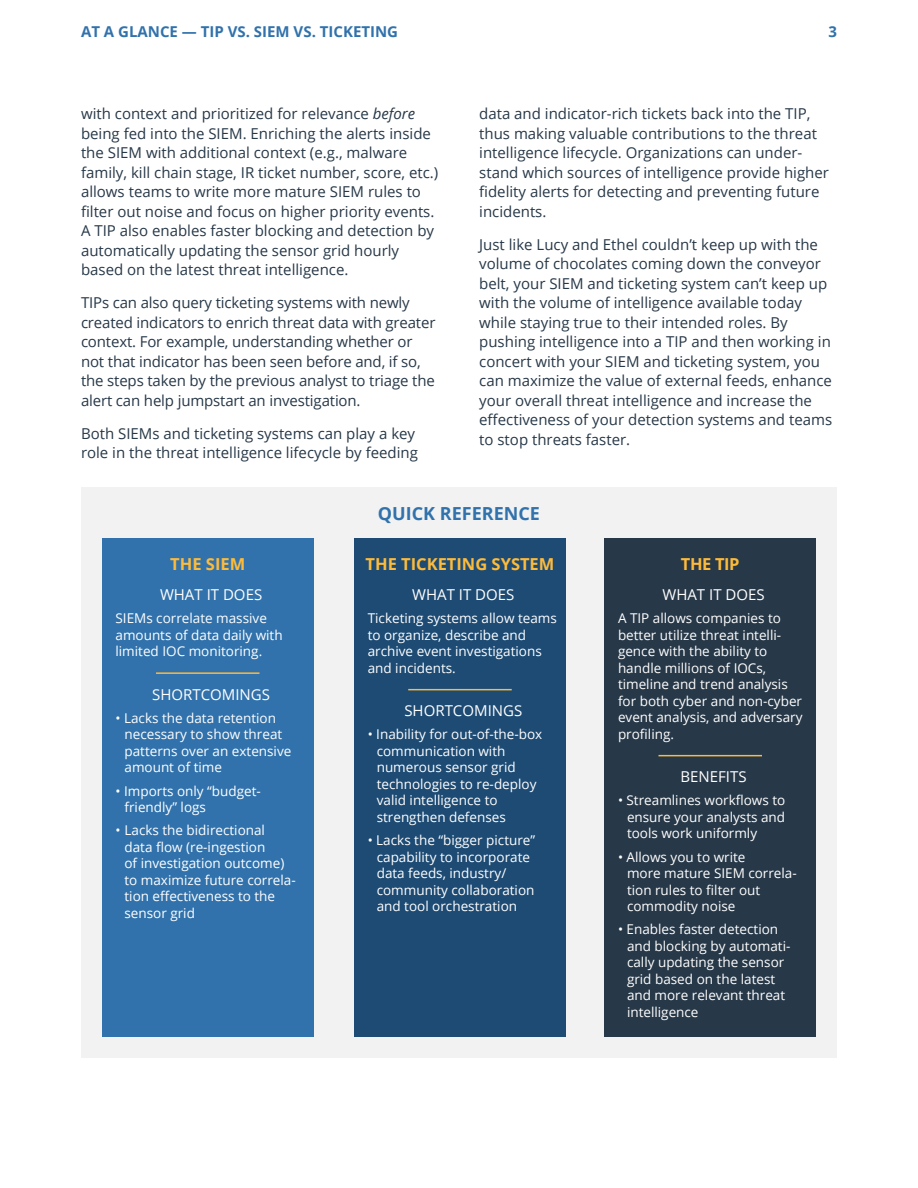
<style>
.page{position:relative;width:918px;height:1188px;background:#fff}
.page>*{position:absolute;margin:0;border:0;box-sizing:border-box;transform-origin:0 0}
.subheads{font:700 18px "Open Sans";color:#3172ac}
.t1{font:700 16.5px "Open Sans";color:#fdbb3b}
.main_text{font:15px/19.5px "Open Sans";color:#273848}
.t2{font:15px "Open Sans";color:#fff}
.t3{font:700 15px "Open Sans";color:#3172ac}
.t4{font:13.5px/16.5px "Open Sans";color:#fff}
.s1{font-style:italic}
</style>
<div class="page">
<div style="left:81px;top:487px;width:756px;height:570px;background:#f1f2f1"></div>
<div style="left:102px;top:538px;width:212px;height:499px;background:#3172ac"></div>
<div style="left:354px;top:538px;width:212px;height:499px;background:#1d4b74"></div>
<div style="left:604px;top:538px;width:212px;height:499px;background:#273848"></div>
<hr style="left:156px;top:672px;width:104px;height:2px;background:#fdbb3b">
<hr style="left:408px;top:689px;width:104px;height:1px;background:#fdbb3b">
<hr style="left:658px;top:755px;width:104px;height:1px;background:#fdbb3b">
<p class="t3" style="left:81px;top:21px;width:319px">AT A GLANCE — TIP VS. SIEM VS. TICKETING</p>
<p class="t3" style="left:828px;top:21px;width:10px">3</p>
<p class="main_text" style="left:81px;top:104px;width:359px">with context and prioritized for relevance <span class="s1">before </span>being fed into the SIEM. Enriching the alerts inside the SIEM with additional context (e.g., malware family, kill chain stage, IR ticket number, score, etc.) allows teams to write more mature SIEM rules to filter out noise and focus on higher priority events.<br>A TIP also enables faster blocking and detection by automatically updating the sensor grid hourly based on the latest threat intelligence.</p>
<p class="main_text" style="left:81px;top:293px;width:356px">TIPs can also query ticketing systems with newly created indicators to enrich threat data with greater context. For example, understanding whether or not that indicator has been seen before and, if so, the steps taken by the previous analyst to triage the alert can help jumpstart an investigation.</p>
<p class="main_text" style="left:81px;top:423px;width:339px">Both SIEMs and ticketing systems can play a key role in the threat intelligence lifecycle by feeding</p>
<p class="main_text" style="left:479px;top:104px;width:351px">data and indicator-rich tickets back into the TIP, thus making valuable contributions to the threat intelligence lifecycle. Organizations can under&shy;stand which sources of intelligence provide higher fidelity alerts for detecting and preventing future incidents.</p>
<p class="main_text" style="left:479px;top:234px;width:354px">Just like Lucy and Ethel couldn’t keep up with the volume of chocolates coming down the conveyor belt, your SIEM and ticketing system can’t keep up with the volume of intelligence available today while staying true to their intended roles. By pushing intelligence into a TIP and then working in concert with your SIEM and ticketing system, you can maximize the value of external feeds, enhance your overall threat intelligence and increase the effectiveness of your detection systems and teams to stop threats faster.</p>
<p class="t1" style="left:170px;top:552px;width:77px">THE SIEM</p>
<p class="t2" style="left:160px;top:584px;width:104px">WHAT IT DOES</p>
<p class="t4" style="left:116px;top:610px;width:169px">SIEMs correlate massive amounts of data daily with limited IOC monitoring.</p>
<p class="t2" style="left:152px;top:684px;width:119px">SHORTCOMINGS</p>
<p class="t4" style="left:124px;top:709px;width:168px;text-indent:-9px">• Lacks the data retention necessary to show threat patterns over an extensive amount of time</p>
<p class="t4" style="left:124px;top:782px;width:138px;text-indent:-9px">• Imports only “budget&shy;friendly” logs</p>
<p class="t4" style="left:124px;top:822px;width:173px;text-indent:-9px">• Lacks the bidirectional data flow (re-ingestion<br>of investigation outcome) to maximize future correla&shy;tion effectiveness to the sensor grid</p>
<p class="subheads" style="left:378px;top:501px;width:164px">QUICK REFERENCE</p>
<p class="t1" style="left:366px;top:552px;width:190px">THE TICKETING SYSTEM</p>
<p class="t2" style="left:412px;top:584px;width:104px">WHAT IT DOES</p>
<p class="t4" style="left:368px;top:610px;width:191px">Ticketing systems allow teams to organize, describe and archive event investigations and incidents.</p>
<p class="t2" style="left:404px;top:700px;width:119px">SHORTCOMINGS</p>
<p class="t4" style="left:377px;top:726px;width:167px;text-indent:-9px">• Inability for out-of-the-box communication with numerous sensor grid technologies to re-deploy valid intelligence to strengthen defenses</p>
<p class="t4" style="left:377px;top:832px;width:160px;text-indent:-9px">• Lacks the “bigger picture” capability to incorporate data feeds, industry/ community collaboration and tool orchestration</p>
<p class="t1" style="left:681px;top:552px;width:60px">THE TIP</p>
<p class="t2" style="left:663px;top:584px;width:104px">WHAT IT DOES</p>
<p class="t4" style="left:618px;top:610px;width:186px">A TIP allows companies to better utilize threat intelli&shy;gence with the ability to handle millions of IOCs, timeline and trend analysis for both cyber and non-cyber event analysis, and adversary profiling.</p>
<p class="t2" style="left:681px;top:766px;width:68px">BENEFITS</p>
<p class="t4" style="left:627px;top:792px;width:160px;text-align:justify;text-indent:-9px">• Streamlines workflows to ensure your analysts and tools work uniformly</p>
<p class="t4" style="left:627px;top:848px;width:171px;text-indent:-9px">• Allows you to write<br>more mature SIEM correla&shy;tion rules to filter out commodity noise</p>
<p class="t4" style="left:627px;top:921px;width:165px;text-indent:-9px">• Enables faster detection and blocking by automati&shy;cally updating the sensor grid based on the latest and more relevant threat intelligence</p>
</div>
